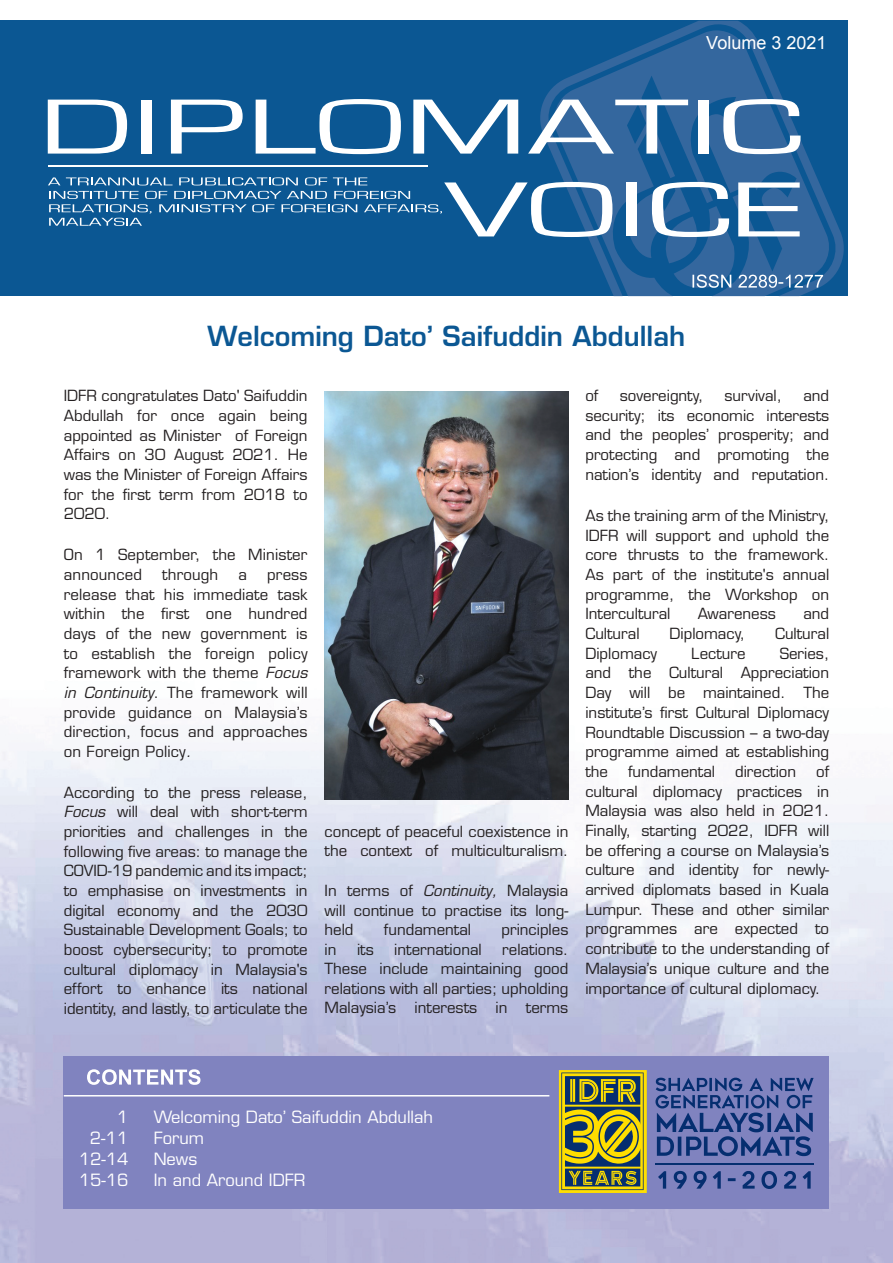
<style>
.page{position:relative;width:893px;height:1263px;background:#fff}
.page>*{position:absolute;margin:0;border:0;box-sizing:border-box;transform-origin:0 0}
.t1{font:600 27px "Eurostile LT Std";color:#0b5793}
.t2{font:18px "Arial";color:#fff}
.t3{font:16.5px "Eurostile LT Std";color:#fff}
.t4{font:15px/19.6px "Eurostile LT Std";color:#231f20;text-align:justify}
.s1{font-style:italic}
</style>
<div class="page">
<img style="left:0;top:663px;width:893px;height:600px">
<div style="left:64px;top:1056px;width:765px;height:152px;background:#8083bf"></div>
<div style="left:0;top:21px;width:848px;height:275px;background:#0b5793"></div>
<svg style="left:544px;top:21px;width:300px;height:275px"></svg>
<svg style="left:48px;top:100px;width:79px;height:54px"></svg>
<div style="left:142px;top:100px;width:10px;height:54px;background:#fff"></div>
<svg style="left:171px;top:100px;width:72px;height:54px"></svg>
<svg style="left:256px;top:99px;width:145px;height:55px"></svg>
<svg style="left:413px;top:100px;width:106px;height:54px"></svg>
<svg style="left:528px;top:100px;width:161px;height:54px"></svg>
<div style="left:698px;top:100px;width:11px;height:54px;background:#fff"></div>
<svg style="left:723px;top:99px;width:78px;height:55px"></svg>
<hr style="left:48px;top:165px;width:379px;height:2px;background:#fff">
<svg style="left:48px;top:177px;width:775px;height:111px"></svg>
<svg style="left:87px;top:1069px;width:114px;height:16px"></svg>
<hr style="left:64px;top:1095px;width:485px;height:1px;background:#fff">
<img style="left:656px;top:1077px;width:139px;height:14px">
<img style="left:559px;top:1070px;width:88px;height:123px">
<img style="left:674px;top:1171px;width:119px;height:17px">
<img style="left:560px;top:1166px;width:85px;height:24px">
<img style="left:561px;top:1072px;width:83px;height:118px">
<img style="left:325px;top:391px;width:243px;height:409px">
<p class="t2" style="left:706px;top:31px;width:122px">Volume 3 2021</p>
<h1 class="t1" style="left:208px;top:319px;width:479px">Welcoming Dato’ Saifuddin Abdullah</h1>
<p class="t4" style="left:64px;top:386px;width:245px">IDFR congratulates Dato' Saifuddin Abdullah for once again being appointed as Minister of Foreign Affairs on 30 August 2021. He was the Minister of Foreign Affairs for the first term from 2018 to 2020.</p>
<p class="t4" style="left:64px;top:545px;width:245px">On 1 September, the Minister announced</p>
<p class="t4" style="left:162px;top:565px;width:58px">through</p>
<p class="t4" style="left:238px;top:565px;width:10px">a</p>
<p class="t4" style="left:64px;top:565px;width:245px;text-indent:203px">press release that his immediate task within the first one hundred days of the new government is to establish the foreign policy framework with the theme <span class="s1">Focus in Continuity</span>. The framework will provide guidance on Malaysia’s direction, focus and approaches on Foreign Policy<span class="s1">.</span></p>
<p class="t4" style="left:64px;top:782px;width:245px">According to the press release, <span class="s1">Focus</span> will deal with short-term priorities and challenges in the following five areas: to manage the COVID-19 pandemic and its impact; to emphasise on investments in digital economy and the 2030<br>Sustainable Development Goals; to boost cybersecurity; to promote cultural diplomacy in Malaysia's effort to enhance its national identity, and lastly, to articulate the</p>
<p class="t4" style="left:325px;top:821px;width:245px">concept of peaceful coexistence in the context of multiculturalism.</p>
<p class="t4" style="left:325px;top:881px;width:245px">In terms of <span class="s1">Continuity,</span> Malaysia will continue to practise its long&shy;held</p>
<p class="t4" style="left:384px;top:920px;width:89px">fundamental</p>
<p class="t4" style="left:501px;top:920px;width:68px">principles</p>
<p class="t4" style="left:325px;top:939px;width:245px;text-indent:178px">relations.<br>These include maintaining good relations with all parties; upholding Malaysia’s interests in terms</p>
<p class="t4" style="left:325px;top:939px;width:13px">in</p>
<p class="t4" style="left:357px;top:939px;width:18px">its</p>
<p class="t4" style="left:394px;top:939px;width:89px">international</p>
<p class="t4" style="left:585px;top:386px;width:15px">of</p>
<p class="t4" style="left:620px;top:386px;width:85px">sovereignty,</p>
<p class="t4" style="left:724px;top:386px;width:59px">survival,</p>
<p class="t4" style="left:585px;top:386px;width:245px;text-indent:218px">and security; its economic interests and the peoples’ prosperity; and protecting and promoting the nation’s identity and reputation.</p>
<p class="t4" style="left:585px;top:506px;width:245px">As the training arm of the Ministry, IDFR will support and uphold the core thrusts to the framework.<br>As part of the institute's annual programme, the Workshop on Intercultural</p>
<p class="t4" style="left:698px;top:604px;width:79px">Awareness</p>
<p class="t4" style="left:803px;top:604px;width:27px">and</p>
<p class="t4" style="left:585px;top:624px;width:56px">Cultural</p>
<p class="t4" style="left:669px;top:624px;width:77px">Diplomacy,</p>
<p class="t4" style="left:775px;top:624px;width:56px">Cultural</p>
<p class="t4" style="left:585px;top:643px;width:73px">Diplomacy</p>
<p class="t4" style="left:691px;top:643px;width:56px">Lecture</p>
<p class="t4" style="left:585px;top:643px;width:245px;text-indent:194px">Series, and the Cultural Appreciation Day will be maintained. The institute’s first Cultural Diplomacy Roundtable Discussion – a two-day programme aimed at establishing the</p>
<p class="t4" style="left:585px;top:762px;width:245px;text-indent:231px">of cultural diplomacy practices in Malaysia was also held in 2021.<br>Finally, starting 2022, IDFR will be offering a course on Malaysia’s culture and identity for newly&shy;arrived diplomats based in Kuala Lumpur. These and other similar programmes are expected to contribute to the understanding of Malaysia’s unique culture and the importance of cultural diplomacy.</p>
<p class="t4" style="left:628px;top:762px;width:89px">fundamental</p>
<p class="t4" style="left:735px;top:762px;width:63px">direction</p>
<p class="t3" style="left:117px;top:1107px;width:13px">1</p>
<p class="t3" style="left:154px;top:1107px;width:281px">Welcoming Dato’ Saifuddin Abdullah</p>
<p class="t3" style="left:90px;top:1128px;width:40px">2-11</p>
<p class="t3" style="left:154px;top:1128px;width:52px">Forum</p>
<p class="t3" style="left:79px;top:1149px;width:51px">12-14</p>
<p class="t3" style="left:154px;top:1149px;width:45px">News</p>
<p class="t3" style="left:79px;top:1170px;width:51px">15-16</p>
<p class="t3" style="left:154px;top:1170px;width:153px">In and Around IDFR</p>
</div>
